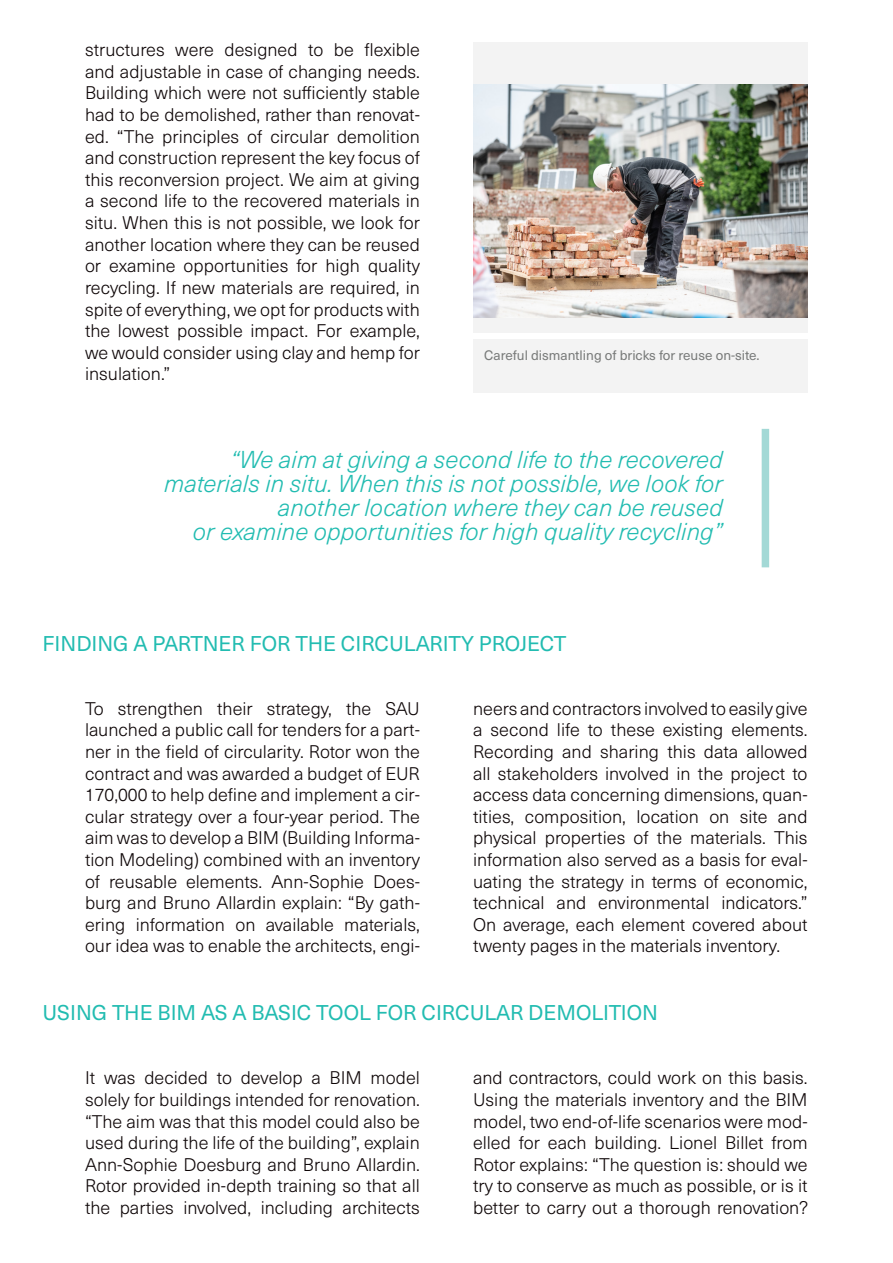
<style>
.page{position:relative;width:893px;height:1263px;background:#fff}
.page>*{position:absolute;margin:0;border:0;box-sizing:border-box;transform-origin:0 0}
.Quotes_Line_Right{font:italic 300 24px/24px "Neue Haas Unica W1 G";color:#22bcb1;text-align:right}
.Title_H2{font:21px "Neue Haas Unica W1 G";color:#22bcb1}
.Text{font:300 18px/21.6px "Neue Haas Unica W1 G";color:#0e0607;text-align:justify}
.Image_Text{font:13.5px "Neue Haas Unica W1 G";color:#787a79}
</style>
<div class="page">
<div style="left:762px;top:429px;width:7px;height:138px;background:#a3d9d6"></div>
<div style="left:474px;top:339px;width:334px;height:53px;background:#f3f3f3"></div>
<div style="left:473px;top:43px;width:334px;height:290px;background:#f3f3f3"></div>
<img style="left:473px;top:84px;width:334px;height:233px">
<p class="Text" style="left:85px;top:38px;width:336px">structures were designed to be flexible and adjustable in case of changing needs.<br>Building which were not sufficiently stable had to be demolished, rather than renovat&shy;ed. “The principles of circular demolition and construction represent the key focus of this reconversion project. We aim at giving a second life to the recovered materials in situ. When this is not possible, we look for another location where they can be reused or examine opportunities for high quality recycling. If new materials are required, in spite of everything, we opt for products with the lowest possible impact. For example, we would consider using clay and hemp for insulation.”</p>
<p class="Image_Text" style="left:484px;top:345px;width:277px">Careful dismantling of bricks for reuse on-site.</p>
<p class="Quotes_Line_Right" style="left:164px;top:447px;width:560px">“We aim at giving a second life to the recovered materials in situ. When this is not possible, we look for another location where they can be reused<br>or examine opportunities for high quality recycling”</p>
<p class="Title_H2" style="left:43px;top:628px;width:525px">FINDING A PARTNER FOR THE CIRCULARITY PROJECT</p>
<p class="Text" style="left:85px;top:697px;width:336px">To strengthen their strategy, the SAU launched a public call for tenders for a part&shy;ner in the field of circularity. Rotor won the contract and was awarded a budget of EUR 170,000 to help define and implement a cir&shy;cular strategy over a four-year period. The aim was to develop a BIM (Building Informa&shy;tion Modeling) combined with an inventory of reusable elements. Ann-Sophie Does&shy;burg and Bruno Allardin explain: “By gath&shy;ering information on available materials, our idea was to enable the architects, engi-</p>
<p class="Text" style="left:473px;top:697px;width:336px">neers and contractors involved to easily give a second life to these existing elements.<br>Recording and sharing this data allowed all stakeholders involved in the project to access data concerning dimensions, quan&shy;tities, composition, location on site and physical properties of the materials. This information also served as a basis for eval&shy;uating the strategy in terms of economic, technical and environmental indicators.” On average, each element covered about twenty pages in the materials inventory.</p>
<p class="Title_H2" style="left:43px;top:997px;width:617px">USING THE BIM AS A BASIC TOOL FOR CIRCULAR DEMOLITION</p>
<p class="Text" style="left:85px;top:1066px;width:336px">It was decided to develop a BIM model solely for buildings intended for renovation. “The aim was that this model could also be used during the life of the building”, explain Ann-Sophie Doesburg and Bruno Allardin.<br>Rotor provided in-depth training so that all the parties involved, including architects</p>
<p class="Text" style="left:473px;top:1066px;width:336px">and contractors, could work on this basis.<br>Using the materials inventory and the BIM model, two end-of-life scenarios were mod&shy;elled for each building. Lionel Billet from Rotor explains: “The question is: should we try to conserve as much as possible, or is it better to carry out a thorough renovation?</p>
</div>
